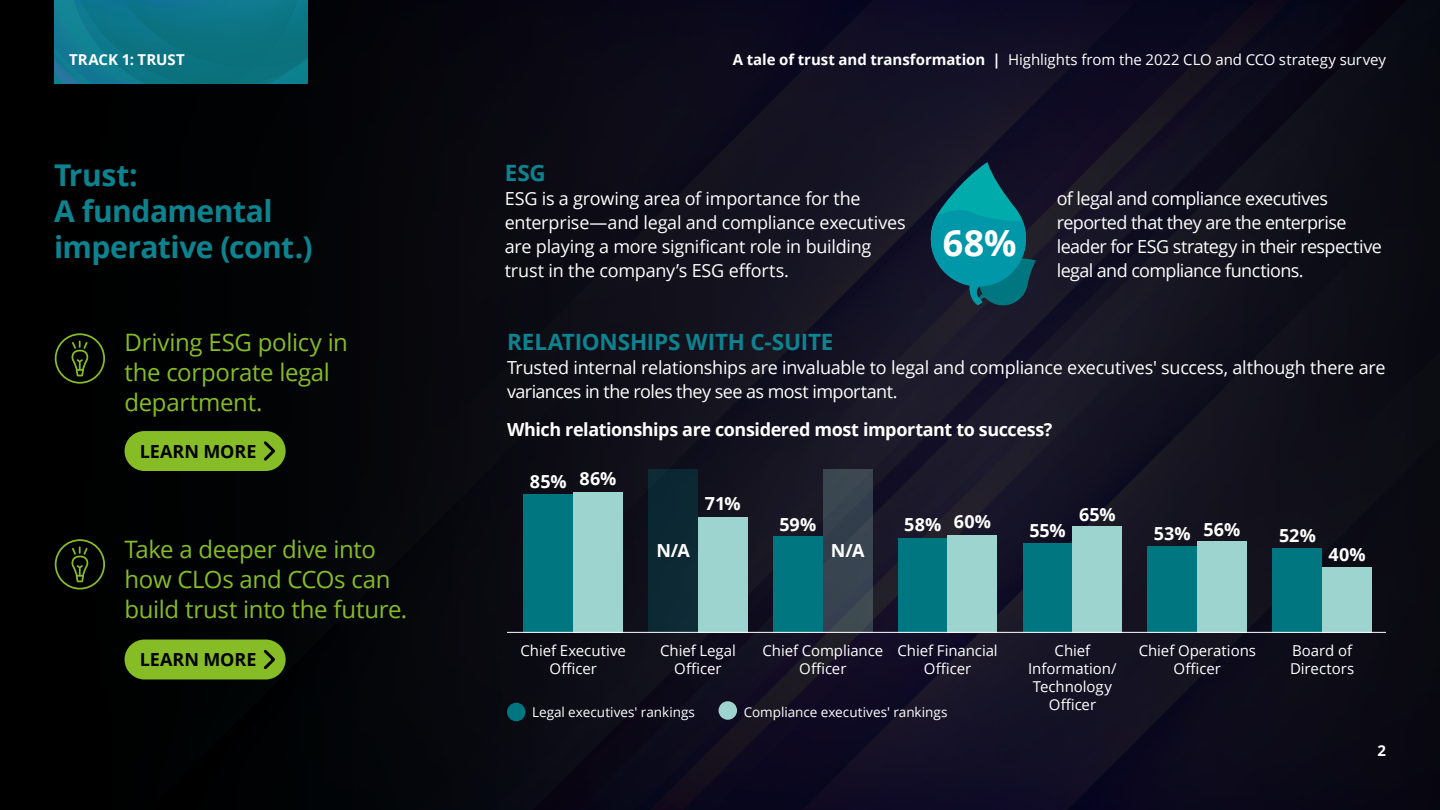
<style>
.page{position:relative;width:1440px;height:810px;background:#fff}
.page>*{position:absolute;margin:0;border:0;box-sizing:border-box;transform-origin:0 0}
.t1{font:700 36px "Open Sans";color:#fff}
.t2{font:700 30px/36px "Open Sans";letter-spacing:-.02em;color:#0d8390}
.t3{font:24px/30px "Open Sans";letter-spacing:-.015em;color:#86bc25}
.t4{font:700 22.5px "Open Sans";letter-spacing:-.005em;color:#0d8390}
.t5{font:18px/24px "Open Sans";letter-spacing:-.02em;color:#fff}
.t6{font:700 18px "Open Sans";letter-spacing:-.02em;color:#fff}
.t7{font:700 18px "Open Sans";letter-spacing:.005em;color:#000}
.t8{font:15px/18px "Open Sans";letter-spacing:-.005em;color:#fff;text-align:center}
.t9{font:700 15px "Open Sans";color:#fff}
.t10{font:13.5px "Open Sans";color:#fff}
.s1{font-weight:700}
</style>
<div class="page">
<div style="left:0;top:0;width:936px;height:810px;background:linear-gradient(to right,#000,#161427)"></div>
<div style="left:918px;top:0;width:522px;height:810px;background:linear-gradient(to right,#19152c,#0a0a12)"></div>
<img style="left:54px;top:0;width:254px;height:84px">
<div style="left:125px;top:431px;width:161px;height:40px;background:#86bc25;border-radius:20px"></div>
<svg style="left:263px;top:441px;width:12px;height:20px"></svg>
<div style="left:125px;top:640px;width:161px;height:40px;background:#86bc25;border-radius:20px"></div>
<svg style="left:263px;top:649px;width:12px;height:21px"></svg>
<svg style="left:55px;top:539px;width:50px;height:51px;background:#172106"></svg>
<svg style="left:55px;top:333px;width:50px;height:51px;background:#172106"></svg>
<div style="left:523px;top:494px;width:50px;height:139px;background:#007680"></div>
<div style="left:573px;top:492px;width:50px;height:141px;background:#9dd4cf"></div>
<div style="left:1272px;top:548px;width:50px;height:85px;background:#007680"></div>
<div style="left:1322px;top:567px;width:50px;height:66px;background:#9dd4cf"></div>
<div style="left:648px;top:470px;width:50px;height:163px;background:#0c2933"></div>
<div style="left:698px;top:517px;width:50px;height:116px;background:#9dd4cf"></div>
<div style="left:773px;top:536px;width:50px;height:97px;background:#007680"></div>
<div style="left:823px;top:470px;width:50px;height:163px;background:#384450"></div>
<div style="left:898px;top:538px;width:50px;height:95px;background:#007680"></div>
<div style="left:948px;top:535px;width:49px;height:98px;background:#9dd4cf"></div>
<div style="left:1023px;top:543px;width:49px;height:90px;background:#007680"></div>
<div style="left:1072px;top:527px;width:50px;height:106px;background:#9dd4cf"></div>
<div style="left:1148px;top:546px;width:49px;height:87px;background:#007680"></div>
<div style="left:1197px;top:541px;width:50px;height:92px;background:#9dd4cf"></div>
<svg style="left:927px;top:162px;width:109px;height:145px;background:#096272"></svg>
<div style="left:507px;top:703px;width:19px;height:18px;background:#007680;border-radius:50%"></div>
<div style="left:719px;top:701px;width:18px;height:19px;background:#9dd4cf;border-radius:50%"></div>
<hr style="left:507px;top:632px;width:879px;height:1px;background:#fff">
<p class="t9" style="left:69px;top:49px;width:117px">TRACK 1: TRUST</p>
<p class="t8" style="left:733px;top:51px;width:655px"><span class="s1">A tale of trust and transformation |</span> Highlights from the 2022 CLO and CCO strategy survey</p>
<h2 class="t2" style="left:54px;top:157px;width:260px">Trust:<br>A fundamental imperative (cont.)</h2>
<p class="t4" style="left:505px;top:157px;width:43px">ESG</p>
<p class="t5" style="left:505px;top:186px;width:402px">ESG is a growing area of importance for the enterprise—and legal and compliance executives are playing a more significant role in building trust in the company’s ESG efforts.</p>
<p class="t5" style="left:1057px;top:186px;width:327px">of legal and compliance executives reported that they are the enterprise leader for ESG strategy in their respective legal and compliance functions.</p>
<h1 class="t1" style="left:943px;top:217px;width:75px">68%</h1>
<h3 class="t3" style="left:125px;top:327px;width:225px">Driving ESG policy in the corporate legal department.</h3>
<p class="t7" style="left:140px;top:439px;width:118px">LEARN MORE</p>
<h3 class="t3" style="left:125px;top:534px;width:284px">Take a deeper dive into how CLOs and CCOs can build trust into the future.</h3>
<p class="t7" style="left:140px;top:647px;width:118px">LEARN MORE</p>
<p class="t4" style="left:507px;top:326px;width:328px">RELATIONSHIPS WITH C-SUITE</p>
<p class="t5" style="left:507px;top:355px;width:880px">Trusted internal relationships are invaluable to legal and compliance executives' success, although there are variances in the roles they see as most important.</p>
<p class="t6" style="left:507px;top:416px;width:547px">Which relationships are considered most important to success?</p>
<p class="t6" style="left:530px;top:467px;width:88px">85% 86%</p>
<p class="t6" style="left:656px;top:538px;width:35px">N/A</p>
<p class="t6" style="left:705px;top:491px;width:37px">71%</p>
<p class="t6" style="left:780px;top:512px;width:38px">59%</p>
<p class="t6" style="left:904px;top:511px;width:88px">58% 60%</p>
<p class="t6" style="left:1029px;top:518px;width:38px">55%</p>
<p class="t6" style="left:831px;top:538px;width:35px">N/A</p>
<p class="t6" style="left:1079px;top:502px;width:38px">65%</p>
<p class="t6" style="left:1154px;top:519px;width:88px">53% 56%</p>
<p class="t6" style="left:1279px;top:522px;width:38px">52%</p>
<p class="t6" style="left:1329px;top:542px;width:39px">40%</p>
<p class="t8" style="left:520px;top:641px;width:107px">Chief Executive<br>Officer</p>
<p class="t8" style="left:660px;top:641px;width:77px">Chief Legal<br>Officer</p>
<p class="t8" style="left:762px;top:641px;width:122px">Chief Compliance<br>Officer</p>
<p class="t8" style="left:898px;top:641px;width:102px">Chief Financial<br>Officer</p>
<p class="t8" style="left:1290px;top:641px;width:66px;text-align:left">Board of<br>Directors</p>
<p class="t8" style="left:1028px;top:641px;width:90px">Chief<br>Information/<br>Technology<br>Officer</p>
<p class="t8" style="left:1139px;top:641px;width:119px">Chief Operations<br>Officer</p>
<p class="t10" style="left:532px;top:703px;width:164px">Legal executives' rankings</p>
<p class="t10" style="left:744px;top:703px;width:205px">Compliance executives' rankings</p>
<p class="t9" style="left:1377px;top:740px;width:10px">2</p>
</div>
